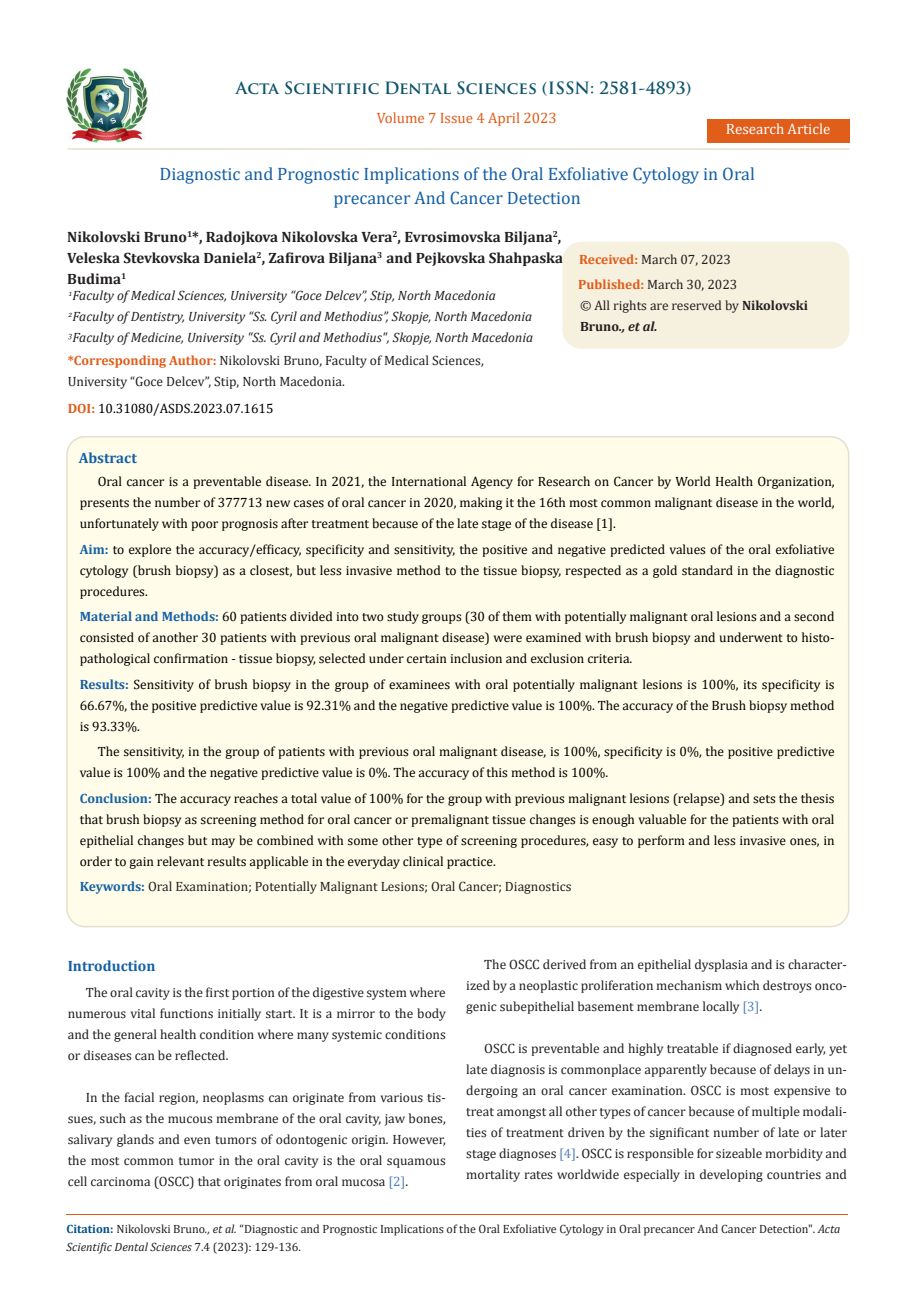
<style>
.page{position:relative;width:917px;height:1314px;background:#fff}
.page>*{position:absolute;margin:0;border:0;box-sizing:border-box;transform-origin:0 0}
.t1{font:18px/24px "Cambria";color:#1560a6;text-align:center}
.t2{font:700 16.5px "Trajan Pro";color:#0e546a}
.t3{font:700 15px/21px "Cambria";color:#231f20;text-align:justify}
.t4{font:15px "Cambria";color:#e05d1a}
.t5{font:700 15px "Cambria";color:#1560a6}
.t6{font:15px "Cambria";color:#fff}
.t7{font:13.5px/21px "Cambria";color:#000;text-align:justify}
.t8{font:13.5px/21px "Cambria";color:#231f20;text-align:justify}
.t9{font:italic 13.5px "Cambria";color:#231f20}
.t10{font:12px/18px "Cambria";color:#231f20}
.s1{font-weight:700;color:#e05d1a}
.s2{font-weight:700}
.s3{font-weight:700;font-style:italic}
.s4{font-weight:700;color:#1560a6}
.s5{color:#4f81bd}
.s6{font-weight:700;color:#035089}
.s7{font-style:italic}
</style>
<div class="page">
<img style="left:67px;top:68px;width:80px;height:74px">
<div style="left:707px;top:119px;width:142px;height:23px;background:#e05d1a"></div>
<div style="left:563px;top:243px;width:285px;height:105px;background:#f6f0df;border-radius:18px"></div>
<div style="left:562px;top:242px;width:287px;height:107px;border:2px solid #f6f0df;border-radius:18px"></div>
<div style="left:67px;top:437px;width:781px;height:490px;background:#fffde9;border-radius:18px"></div>
<hr style="left:67px;top:148px;width:782px;height:2px;background:#e5dfce">
<hr style="left:66px;top:1215px;width:782px;height:1px;background:#e05d1a">
<p class="t2" style="left:236px;top:77px;width:457px">Acta Scientific Dental Sciences (ISSN: 2581-4893)</p>
<p class="t4" style="left:376px;top:109px;width:182px">Volume 7 Issue 4 April 2023</p>
<p class="t6" style="left:726px;top:120px;width:106px">Research Article</p>
<p class="t1" style="left:159px;top:162px;width:597px">Diagnostic and Prognostic Implications of the Oral Exfoliative Cytology in Oral precancer And Cancer Detection</p>
<p class="t3" style="left:67px;top:226px;width:497px">Nikolovski Bruno<sup>1</sup>*, Radojkova Nikolovska Vera<sup>2</sup>, Evrosimovska Biljana<sup>2</sup>, Veleska Stevkovska Daniela<sup>2</sup>, Zafirova Biljana<sup>3</sup> and Pejkovska Shahpaska Budima<sup>1</sup></p>
<p class="t9" style="left:69px;top:286px;width:429px"><sup>1</sup>Faculty of Medical Sciences, University “Goce Delcev”, Stip, North Macedonia</p>
<p class="t9" style="left:69px;top:307px;width:465px"><sup>2</sup>Faculty of Dentistry, University “Ss. Cyril and Methodius”, Skopje, North Macedonia</p>
<p class="t9" style="left:69px;top:328px;width:466px"><sup>3</sup>Faculty of Medicine, University "Ss. Cyril and Methodius", Skopje, North Macedonia</p>
<p class="t8" style="left:68px;top:350px;width:417px"><span class="s1">*Corresponding Author:</span> Nikolovski Bruno, Faculty of Medical Sciences,<br>University “Goce Delcev”, Stip, North Macedonia.</p>
<p class="t7" style="left:68px;top:397px;width:207px"><span class="s1">DOI:</span> 10.31080/ASDS.2023.07.1615</p>
<p class="t8" style="left:579px;top:249px;width:153px"><span class="s1">Received:</span> March 07, 2023</p>
<p class="t8" style="left:578px;top:273px;width:160px"><span class="s1">Published:</span> March 30, 2023</p>
<p class="t8" style="left:580px;top:295px;width:229px">© All rights are reserved by <span class="s2">Nikolovski<br>Bruno</span><span class="s3">., et al.</span></p>
<p class="t5" style="left:79px;top:447px;width:60px">Abstract</p>
<p class="t7" style="left:80px;top:471px;width:756px;text-indent:18px">Oral cancer is a preventable disease. In 2021, the International Agency for Research on Cancer by World Health Organization, presents the number of 377713 new cases of oral cancer in 2020, making it the 16th most common malignant disease in the world, unfortunately with poor prognosis after treatment because of the late stage of the disease [1].</p>
<p class="t7" style="left:80px;top:539px;width:756px"><span class="s4">Aim:</span> to explore the accuracy/efficacy, specificity and sensitivity, the positive and negative predicted values of the oral exfoliative cytology (brush biopsy) as a closest, but less invasive method to the tissue biopsy, respected as a gold standard in the diagnostic procedures.</p>
<p class="t7" style="left:80px;top:606px;width:756px"><span class="s4">Material and Methods:</span> 60 patients divided into two study groups (30 of them with potentially malignant oral lesions and a second consisted of another 30 patients with previous oral malignant disease) were examined with brush biopsy and underwent to histo&shy;pathological confirmation - tissue biopsy, selected under certain inclusion and exclusion criteria.</p>
<p class="t7" style="left:80px;top:674px;width:756px"><span class="s4">Results:</span> Sensitivity of brush biopsy in the group of examinees with oral potentially malignant lesions is 100%, its specificity is 66.67%, the positive predictive value is 92.31% and the negative predictive value is 100%. The accuracy of the Brush biopsy method is 93.33%.</p>
<p class="t7" style="left:80px;top:741px;width:756px;text-indent:18px">The sensitivity, in the group of patients with previous oral malignant disease, is 100%, specificity is 0%, the positive predictive value is 100% and the negative predictive value is 0%. The accuracy of this method is 100%.</p>
<p class="t7" style="left:80px;top:788px;width:756px"><span class="s4">Conclusion:</span> The accuracy reaches a total value of 100% for the group with previous malignant lesions (relapse) and sets the thesis that brush biopsy as screening method for oral cancer or premalignant tissue changes is enough valuable for the patients with oral epithelial changes but may be combined with some other type of screening procedures, easy to perform and less invasive ones, in order to gain relevant results applicable in the everyday clinical practice.</p>
<p class="t8" style="left:80px;top:876px;width:493px"><span class="s4">Keywords:</span> Oral Examination; Potentially Malignant Lesions; Oral Cancer; Diagnostics</p>
<p class="t5" style="left:68px;top:955px;width:89px">Introduction</p>
<p class="t8" style="left:68px;top:982px;width:379px;text-indent:18px">The oral cavity is the first portion of the digestive system where numerous vital functions initially start. It is a mirror to the body and the general health condition where many systemic conditions or diseases can be reflected.</p>
<p class="t8" style="left:68px;top:1087px;width:379px;text-indent:18px">In the facial region, neoplasms can originate from various tis&shy;sues, such as the mucous membrane of the oral cavity, jaw bones, salivary glands and even tumors of odontogenic origin. However, the most common tumor in the oral cavity is the oral squamous cell carcinoma (OSCC) that originates from oral mucosa <span class="s5">[2]</span>.</p>
<p class="t8" style="left:466px;top:954px;width:382px;text-indent:18px">The OSCC derived from an epithelial dysplasia and is character&shy;ized by a neoplastic proliferation mechanism which destroys onco&shy;genic subepithelial basement membrane locally <span class="s5">[3]</span>.</p>
<p class="t8" style="left:466px;top:1038px;width:382px;text-indent:18px">OSCC is preventable and highly treatable if diagnosed early, yet late diagnosis is commonplace apparently because of delays in un&shy;dergoing an oral cancer examination. OSCC is most expensive to treat amongst all other types of cancer because of multiple modali&shy;ties of treatment driven by the significant number of late or later stage diagnoses <span class="s5">[4]</span>. OSCC is responsible for sizeable morbidity and mortality rates worldwide especially in developing countries and</p>
<p class="t10" style="left:66px;top:1220px;width:775px"><span class="s6">Citation:</span> Nikolovski Bruno<span class="s7">., et al.</span> “Diagnostic and Prognostic Implications of the Oral Exfoliative Cytology in Oral precancer And Cancer Detection". <span class="s7">Acta<br>Scientific Dental Sciences</span> 7.4 (2023): 129-136.</p>
</div>
